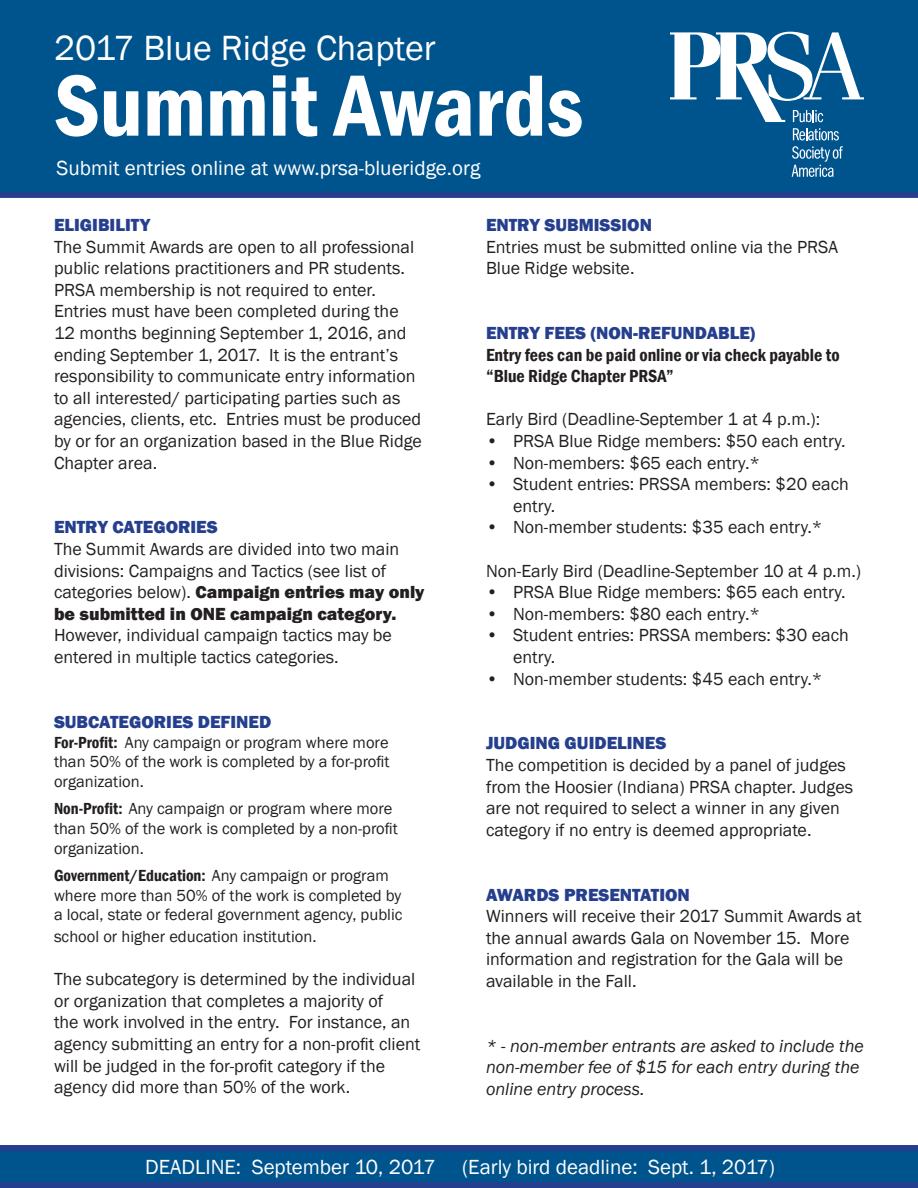
<style>
.page{position:relative;width:918px;height:1188px;background:#fff}
.page>*{position:absolute;margin:0;border:0;box-sizing:border-box;transform-origin:0 0}
.t1{font:600 condensed 90px "Franklin Gothic";color:#fff}
.t2{font:36px "Franklin Gothic";color:#fff}
.t3{font:21px "Franklin Gothic";color:#fff}
.t4{font:18px/21.6px "Franklin Gothic";color:#231f20}
.t5{font:800 18px "Franklin Gothic";color:#253f8e}
.t6{font:italic 18px/21.6px "Franklin Gothic";color:#231f20}
.t7{font:600 condensed 18px/21.6px "Franklin Gothic";color:#231f20}
.t8{font:16.5px/19.8px "Franklin Gothic";color:#231f20}
.s1{font-weight:800}
.s2{font-weight:600;font-stretch:condensed}
</style>
<div class="page">
<div style="left:0;top:0;width:918px;height:198px;background:#00548d"></div>
<svg style="left:793px;top:128px;width:46px;height:12px"></svg>
<svg style="left:792px;top:146px;width:51px;height:31px;background:#3d7ca8"></svg>
<svg style="left:670px;top:32px;width:194px;height:90px"></svg>
<svg style="left:0;top:1145px;width:918px;height:43px;background:#0a4e8d"></svg>
<p class="t2" style="left:54px;top:26px;width:383px">2017 Blue Ridge Chapter</p>
<p class="t1" style="left:54px;top:45px;width:531px">Summit Awards</p>
<p class="t3" style="left:57px;top:155px;width:425px">Submit entries online at www.prsa-blueridge.org</p>
<p class="t5" style="left:54px;top:213px;width:98px">ELIGIBILITY</p>
<p class="t4" style="left:54px;top:236px;width:370px">The Summit Awards are open to all professional public relations practitioners and PR students.<br>PRSA membership is not required to enter.<br>Entries must have been completed during the 12 months beginning September 1, 2016, and ending September 1, 2017. It is the entrant’s responsibility to communicate entry information to all interested/ participating parties such as agencies, clients, etc. Entries must be produced by or for an organization based in the Blue Ridge Chapter area.</p>
<p class="t5" style="left:486px;top:213px;width:168px">ENTRY SUBMISSION</p>
<p class="t4" style="left:486px;top:236px;width:354px">Entries must be submitted online via the PRSA<br>Blue Ridge website.</p>
<p class="t5" style="left:486px;top:321px;width:271px">ENTRY FEES (NON-REFUNDABLE)</p>
<p class="t7" style="left:486px;top:344px;width:355px">Entry fees can be paid online or via check payable to “Blue Ridge Chapter PRSA”</p>
<p class="t4" style="left:486px;top:409px;width:336px">Early Bird (Deadline-September 1 at 4 p.m.):</p>
<p class="t4" style="left:486px;top:431px;width:361px">• PRSA Blue Ridge members: $50 each entry.</p>
<p class="t4" style="left:486px;top:452px;width:276px">• Non-members: $65 each entry.*</p>
<p class="t4" style="left:513px;top:474px;width:337px;text-indent:-27px">• Student entries: PRSSA members: $20 each entry.</p>
<p class="t4" style="left:486px;top:517px;width:338px">• Non-member students: $35 each entry.*</p>
<p class="t4" style="left:486px;top:560px;width:377px">Non-Early Bird (Deadline-September 10 at 4 p.m.)</p>
<p class="t4" style="left:486px;top:582px;width:361px">• PRSA Blue Ridge members: $65 each entry.</p>
<p class="t4" style="left:486px;top:603px;width:276px">• Non-members: $80 each entry.*</p>
<p class="t4" style="left:513px;top:625px;width:337px;text-indent:-27px">• Student entries: PRSSA members: $30 each entry.</p>
<p class="t4" style="left:486px;top:668px;width:338px">• Non-member students: $45 each entry.*</p>
<p class="t5" style="left:54px;top:516px;width:165px">ENTRY CATEGORIES</p>
<p class="t4" style="left:54px;top:539px;width:372px">The Summit Awards are divided into two main divisions: Campaigns and Tactics (see list of categories below). <span class="s1">Campaign entries may only be submitted in ONE campaign category.<br></span>However, individual campaign tactics may be entered in multiple tactics categories.</p>
<p class="t5" style="left:54px;top:710px;width:219px">SUBCATEGORIES DEFINED</p>
<p class="t8" style="left:54px;top:733px;width:337px;text-align:justify"><span class="s2">For-Profit:</span> Any campaign or program where more than 50% of the work is completed by a for-profit organization.</p>
<p class="t8" style="left:54px;top:799px;width:345px"><span class="s2">Non-Profit:</span> Any campaign or program where more than 50% of the work is completed by a non-profit organization.</p>
<p class="t8" style="left:54px;top:866px;width:350px"><span class="s2">Government/Education:</span> Any campaign or program where more than 50% of the work is completed by a local, state or federal government agency, public</p>
<p class="t8" style="left:54px;top:927px;width:264px">school or higher education institution.</p>
<p class="t4" style="left:54px;top:969px;width:368px">The subcategory is determined by the individual or organization that completes a majority of<br>the work involved in the entry. For instance, an agency submitting an entry for a non-profit client will be judged in the for-profit category if the agency did more than 50% of the work.</p>
<p class="t5" style="left:486px;top:732px;width:182px">JUDGING GUIDELINES</p>
<p class="t4" style="left:486px;top:755px;width:369px">The competition is decided by a panel of judges from the Hoosier (Indiana) PRSA chapter. Judges are not required to select a winner in any given category if no entry is deemed appropriate.</p>
<p class="t5" style="left:486px;top:883px;width:205px">AWARDS PRESENTATION</p>
<p class="t4" style="left:486px;top:906px;width:377px">Winners will receive their 2017 Summit Awards at the annual awards Gala on November 15. More information and registration for the Gala will be available in the Fall.</p>
<p class="t6" style="left:486px;top:1035px;width:379px">* - non-member entrants are asked to include the non-member fee of $15 for each entry during the online entry process.</p>
<p class="t3" style="left:145px;top:1154px;width:292px">DEADLINE: September 10, 2017</p>
<p class="t3" style="left:462px;top:1154px;width:314px">(Early bird deadline: Sept. 1, 2017)</p>
</div>
